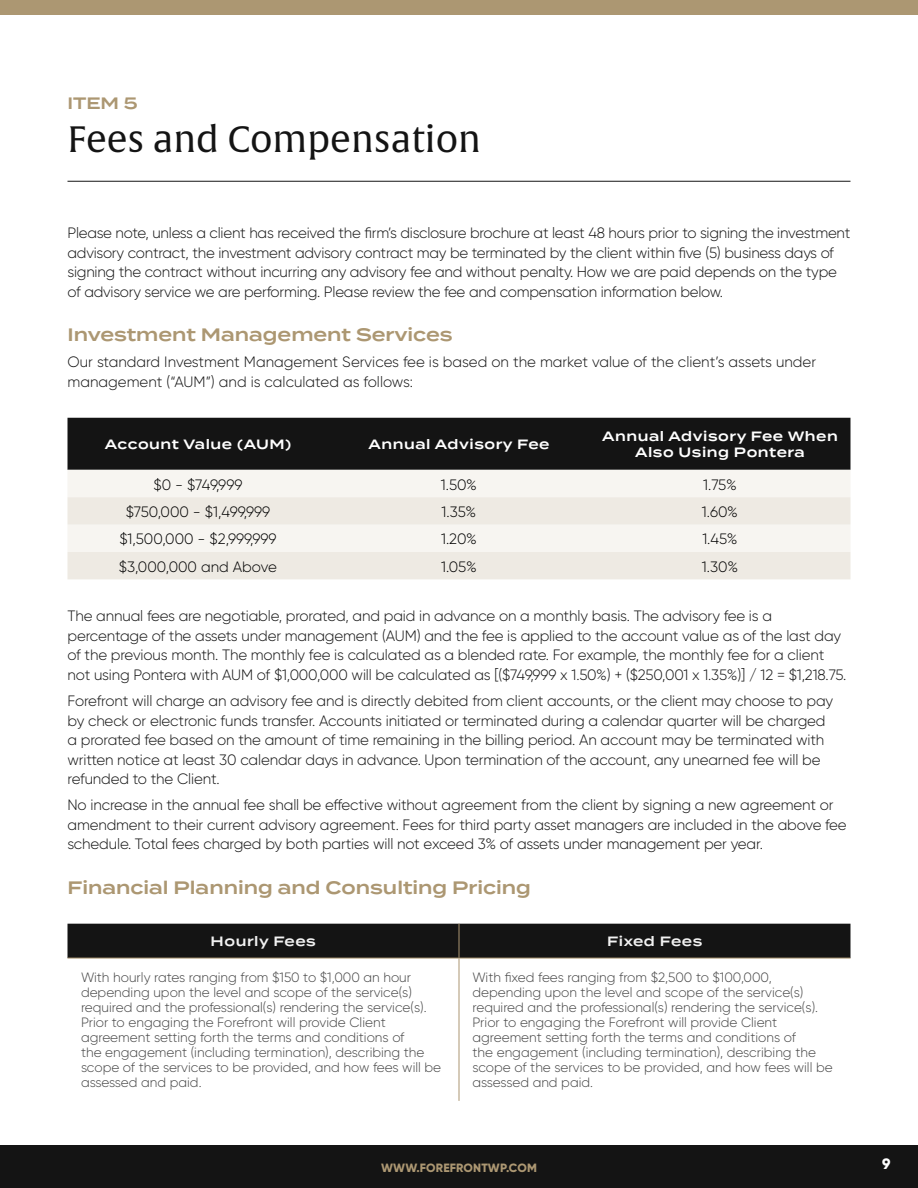
<style>
.page{position:relative;width:918px;height:1188px;background:#fff}
.page>*{position:absolute;margin:0;border:0;box-sizing:border-box;transform-origin:0 0}
.t1{font:36px "Alverata";color:#141414}
.t2{font:600 18px "Termina";color:#ac9772}
.t3{font:600 16.5px "Termina";color:#ac9772}
.t4{font:300 15px/19.5px "Gilroy";letter-spacing:-.01em;color:#141414}
.t5{font:300 15px "Gilroy";color:#000}
.t6{font:800 15px "Gilroy";color:#fff}
.t7{font:300 13.5px/15px "Gilroy";color:#454545}
.t8{font:600 13.5px/16.2px "Termina";letter-spacing:.04em;color:#fff;text-align:center}
.t9{font:600 13.5px "Termina";letter-spacing:.04em;color:#f2f2f2}
.t10{font:800 12px "Gilroy";letter-spacing:.01em;color:#ac9772}
</style>
<div class="page">
<div style="left:0;top:0;width:918px;height:14px;background:#ac9772"></div>
<div style="left:0;top:1146px;width:918px;height:42px;background:#141414"></div>
<div style="left:68px;top:418px;width:782px;height:52px;background:#141414"></div>
<div style="left:68px;top:470px;width:782px;height:27px;background:#f7f5f1"></div>
<svg style="left:68px;top:497px;width:782px;height:82px;fill:#eeeae3"></svg>
<hr style="left:68px;top:181px;width:782px;height:1px;background:#141414">
<div style="left:68px;top:924px;width:782px;height:34px;background:#141414"></div>
<hr style="left:459px;top:924px;width:1px;height:34px;background:#ac9772">
<hr style="left:459px;top:958px;width:1px;height:143px;background:#ac9772">
<hr style="left:68px;top:958px;width:391px;height:1px;background:#ac9772">
<hr style="left:459px;top:958px;width:391px;height:1px;background:#ac9772">
<p class="t3" style="left:68px;top:91px;width:72px">ITEM 5</p>
<h1 class="t1" style="left:68px;top:117px;width:415px">Fees and Compensation</h1>
<p class="t4" style="left:67px;top:223px;width:785px">Please note, unless a client has received the firm’s disclosure brochure at least 48 hours prior to signing the investment advisory contract, the investment advisory contract may be terminated by the client within five (5) business days of signing the contract without incurring any advisory fee and without penalty. How we are paid depends on the type of advisory service we are performing. Please review the fee and compensation information below.</p>
<p class="t2" style="left:68px;top:321px;width:387px">Investment Management Services</p>
<p class="t4" style="left:68px;top:352px;width:750px">Our standard Investment Management Services fee is based on the market value of the client’s assets under management (“AUM”) and is calculated as follows:</p>
<p class="t8" style="left:105px;top:436px;width:188px">Account Value (AUM)</p>
<p class="t8" style="left:368px;top:436px;width:183px">Annual Advisory Fee</p>
<p class="t8" style="left:602px;top:428px;width:237px">Annual Advisory Fee When<br>Also Using Pontera</p>
<p class="t5" style="left:154px;top:475px;width:90px">$0 - $749,999</p>
<p class="t5" style="left:441px;top:475px;width:38px">1.50%</p>
<p class="t5" style="left:703px;top:475px;width:35px">1.75%</p>
<p class="t5" style="left:126px;top:503px;width:146px">$750,000 - $1,499,999</p>
<p class="t5" style="left:442px;top:503px;width:36px">1.35%</p>
<p class="t5" style="left:702px;top:503px;width:38px">1.60%</p>
<p class="t5" style="left:119px;top:530px;width:159px">$1,500,000 - $2,999,999</p>
<p class="t5" style="left:441px;top:530px;width:37px">1.20%</p>
<p class="t5" style="left:702px;top:530px;width:37px">1.45%</p>
<p class="t5" style="left:119px;top:557px;width:160px">$3,000,000 and Above</p>
<p class="t5" style="left:441px;top:557px;width:37px">1.05%</p>
<p class="t5" style="left:702px;top:557px;width:38px">1.30%</p>
<p class="t4" style="left:68px;top:606px;width:780px">The annual fees are negotiable, prorated, and paid in advance on a monthly basis. The advisory fee is a percentage of the assets under management (AUM) and the fee is applied to the account value as of the last day of the previous month. The monthly fee is calculated as a blended rate. For example, the monthly fee for a client not using Pontera with AUM of $1,000,000 will be calculated as [($749,999 x 1.50%) + ($250,001 x 1.35%)] / 12 = $1,218.75.</p>
<p class="t4" style="left:68px;top:691px;width:767px">Forefront will charge an advisory fee and is directly debited from client accounts, or the client may choose to pay by check or electronic funds transfer. Accounts initiated or terminated during a calendar quarter will be charged a prorated fee based on the amount of time remaining in the billing period. An account may be terminated with written notice at least 30 calendar days in advance. Upon termination of the account, any unearned fee will be refunded to the Client.</p>
<p class="t4" style="left:68px;top:795px;width:781px">No increase in the annual fee shall be effective without agreement from the client by signing a new agreement or amendment to their current advisory agreement. Fees for third party asset managers are included in the above fee schedule. Total fees charged by both parties will not exceed 3% of assets under management per year.</p>
<p class="t2" style="left:68px;top:874px;width:465px">Financial Planning and Consulting Pricing</p>
<p class="t9" style="left:211px;top:931px;width:107px">Hourly Fees</p>
<p class="t9" style="left:607px;top:931px;width:97px">Fixed Fees</p>
<p class="t7" style="left:81px;top:970px;width:362px">With hourly rates ranging from $150 to $1,000 an hour depending upon the level and scope of the service(s) required and the professional(s) rendering the service(s).<br>Prior to engaging the Forefront will provide Client agreement setting forth the terms and conditions of<br>the engagement (including termination), describing the scope of the services to be provided, and how fees will be assessed and paid.</p>
<p class="t7" style="left:473px;top:970px;width:362px">With fixed fees ranging from $2,500 to $100,000, depending upon the level and scope of the service(s) required and the professional(s) rendering the service(s).<br>Prior to engaging the Forefront will provide Client agreement setting forth the terms and conditions of<br>the engagement (including termination), describing the scope of the services to be provided, and how fees will be assessed and paid.</p>
<p class="t10" style="left:381px;top:1160px;width:157px">WWW.FOREFRONTWP.COM</p>
<p class="t6" style="left:882px;top:1155px;width:10px">9</p>
</div>
